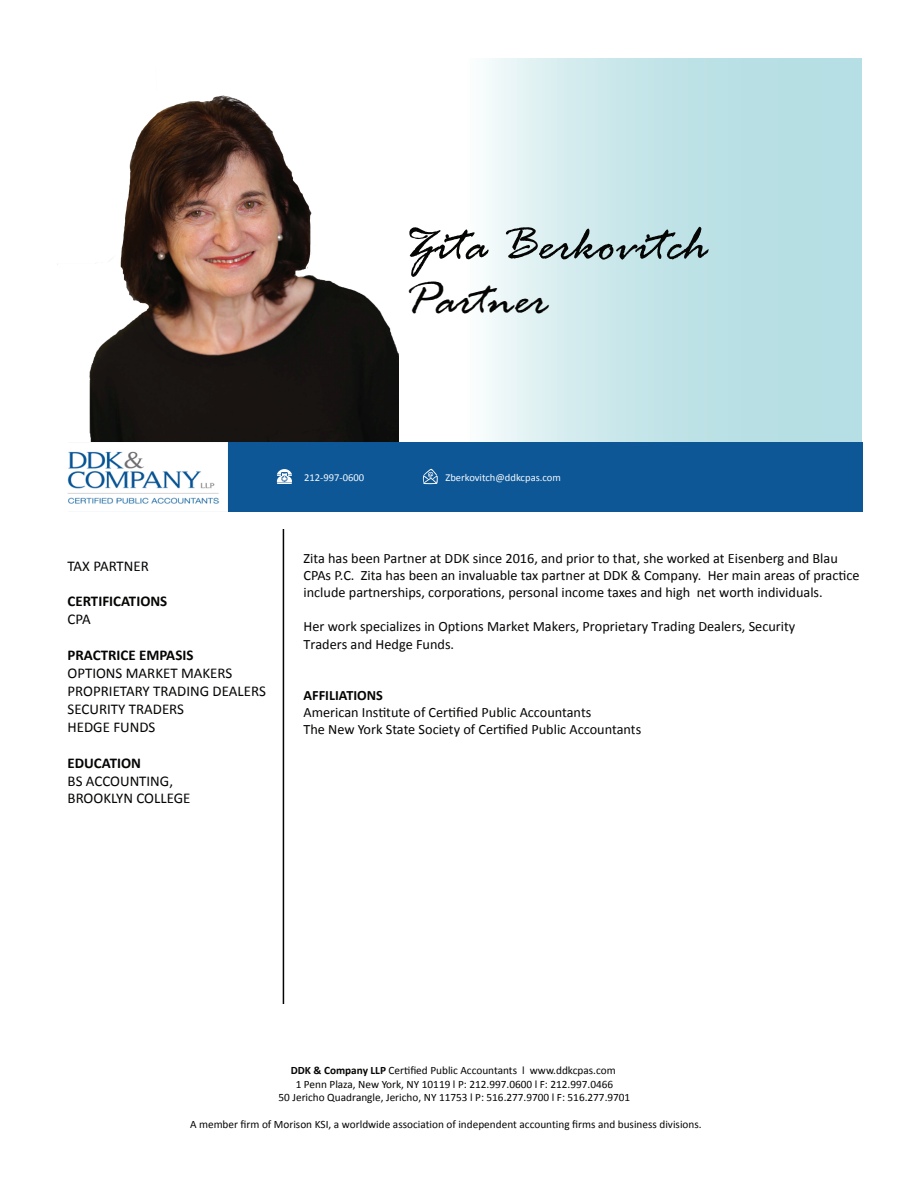
<style>
.page{position:relative;width:918px;height:1188px;background:#fff}
.page>*{position:absolute;margin:0;border:0;box-sizing:border-box;transform-origin:0 0}
.t1{font:italic 52.95px "Rage";color:#050504}
.t2{font:italic 49.8px "Rage";color:#050504}
.t3{font:15px/17.9px "Calibri";color:#050504}
.t4{font:700 15px "Calibri";color:#050504}
.t5{font:14.25px/17.1px "Calibri";color:#050504}
.t6{font:700 14.25px "Calibri";color:#050504}
.t7{font:11.25px/13.5px "Calibri";color:#050504;text-align:center}
.t8{font:10.65px "Calibri";color:#f5fafd}
.s1{font-weight:700}
</style>
<div class="page">
<svg style="left:398px;top:58px;width:464px;height:384px"></svg>
<hr style="left:283px;top:529px;width:1px;height:475px;background:#050504">
<img style="left:57px;top:95px;width:341px;height:347px">
<div style="left:68px;top:442px;width:794px;height:70px;background:#0d5797"></div>
<img style="left:67px;top:442px;width:161px;height:70px">
<svg style="left:277px;top:469px;width:15px;height:15px"></svg>
<svg style="left:423px;top:469px;width:15px;height:15px"></svg>
<h1 class="t1" style="left:405px;top:216px;width:304px">Zita Berkovitch</h1>
<h2 class="t2" style="left:405px;top:273px;width:145px">Partner</h2>
<p class="t3" style="left:68px;top:557px;width:83px">TAX PARTNER</p>
<p class="t4" style="left:68px;top:592px;width:101px">CERTIFICATIONS</p>
<p class="t3" style="left:68px;top:610px;width:25px">CPA</p>
<p class="t4" style="left:68px;top:646px;width:127px">PRACTRICE EMPASIS</p>
<p class="t3" style="left:68px;top:664px;width:200px">OPTIONS MARKET MAKERS<br>PROPRIETARY TRADING DEALERS<br>SECURITY TRADERS<br>HEDGE FUNDS</p>
<p class="t4" style="left:68px;top:753px;width:75px">EDUCATION</p>
<p class="t3" style="left:68px;top:772px;width:125px">BS ACCOUNTING,<br>BROOKLYN COLLEGE</p>
<p class="t8" style="left:304px;top:471px;width:62px">212-997-0600</p>
<p class="t8" style="left:445px;top:471px;width:117px">Zberkovitch@ddkcpas.com</p>
<p class="t5" style="left:303px;top:550px;width:558px">Zita has been Partner at DDK since 2016, and prior to that, she worked at Eisenberg and Blau<br>CPAs P.C. Zita has been an invaluable tax partner at DDK &amp; Company. Her main areas of practice include partnerships, corporations, personal income taxes and high net worth individuals.</p>
<p class="t5" style="left:303px;top:618px;width:493px">Her work specializes in Options Market Makers, Proprietary Trading Dealers, Security<br>Traders and Hedge Funds.</p>
<p class="t6" style="left:303px;top:686px;width:81px">AFFILIATIONS</p>
<p class="t5" style="left:303px;top:704px;width:339px">American Institute of Certified Public Accountants<br>The New York State Society of Certified Public Accountants</p>
<p class="t7" style="left:279px;top:1064px;width:353px"><span class="s1">DDK &amp; Company LLP</span> Certified Public Accountants l www.ddkcpas.com<br>1 Penn Plaza, New York, NY 10119 l P: 212.997.0600 l F: 212.997.0466<br>50 Jericho Quadrangle, Jericho, NY 11753 l P: 516.277.9700 l F: 516.277.9701</p>
<p class="t7" style="left:190px;top:1118px;width:513px">A member firm of Morison KSI, a worldwide association of independent accounting firms and business divisions.</p>
</div>
